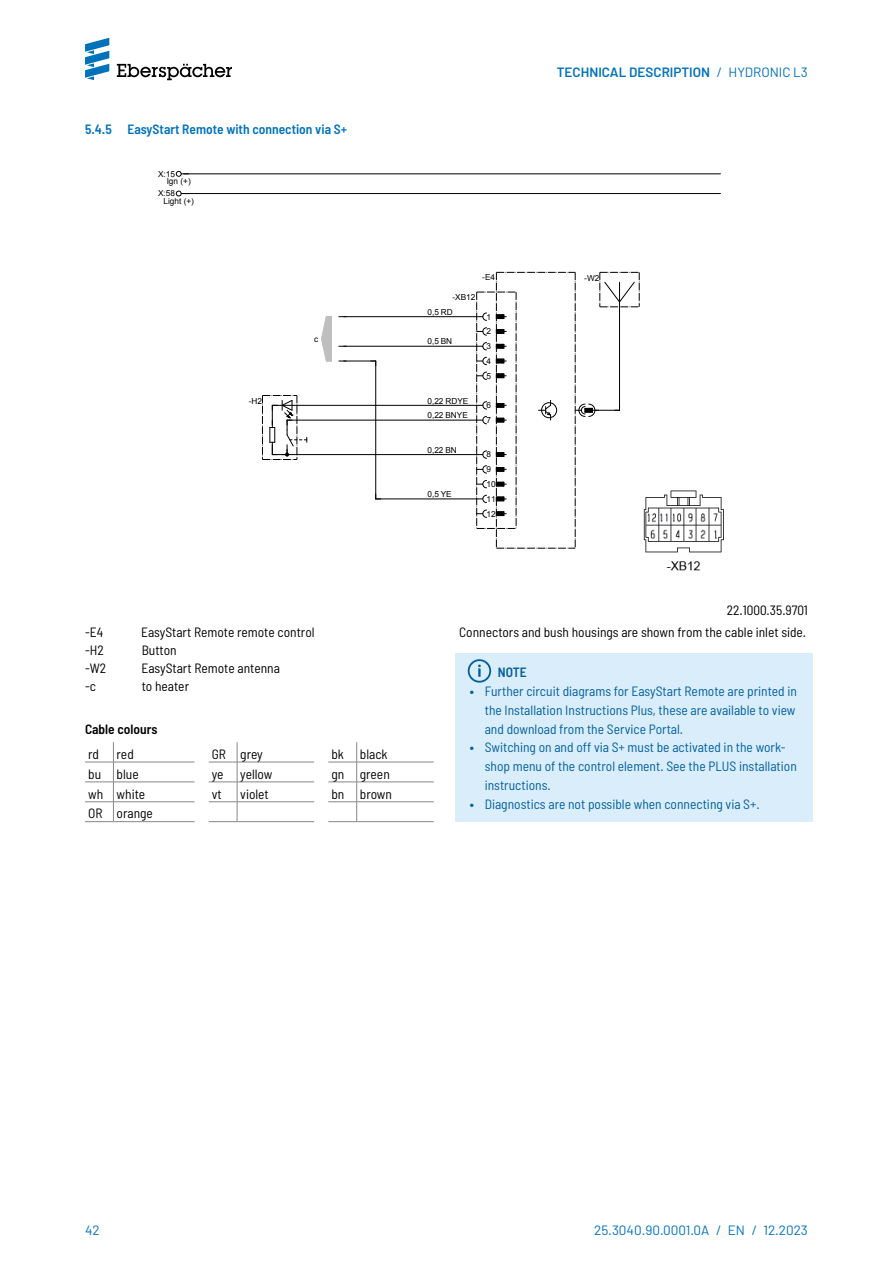
<style>
.page{position:relative;width:893px;height:1263px;background:#fff}
.page>*{position:absolute;margin:0;border:0;box-sizing:border-box;transform-origin:0 0}
.t1{font:semi-condensed 13.5px/18.8px "Barlow";color:#005e9e;text-align:justify}
.t2{font:semi-condensed 13.5px "Barlow";color:#000}
.t3{font:600 semi-condensed 13.5px "Barlow";color:#0072bc}
.t4{font:13.5px "Barlow";color:#0072bc}
.t5{font:600 13.5px "Barlow";color:#0072bc}
.t6{font:600 semi-condensed 13.5px "Barlow";color:#000}
.t7{font:600 semi-condensed 13.5px "Barlow";color:#005e9e}
.t8{font:8.25px/14.7px "Arial";color:#000}
.s1{font-weight:400}
.s2{font-weight:600;font-stretch:normal}
</style>
<div class="page">
<hr style="left:287px;top:420px;width:190px;height:1px;background:#000">
<hr style="left:292px;top:454px;width:185px;height:1px;background:#000">
<hr style="left:376px;top:499px;width:101px;height:1px;background:#000">
<hr style="left:375px;top:361px;width:1px;height:138px;background:#000">
<hr style="left:344px;top:361px;width:32px;height:1px;background:#000">
<hr style="left:184px;top:193px;width:536px;height:1px;background:#000">
<hr style="left:184px;top:174px;width:536px;height:1px;background:#000">
<hr style="left:344px;top:316px;width:133px;height:1px;background:#000">
<hr style="left:344px;top:346px;width:133px;height:1px;background:#000">
<hr style="left:297px;top:405px;width:180px;height:1px;background:#000">
<svg style="left:321px;top:316px;width:11px;height:46px"></svg>
<img style="left:643px;top:490px;width:81px;height:81px">
<svg style="left:375px;top:494px;width:6px;height:6px"></svg>
<svg style="left:176px;top:191px;width:13px;height:5px"></svg>
<svg style="left:176px;top:171px;width:13px;height:6px"></svg>
<svg style="left:476px;top:272px;width:164px;height:277px"></svg>
<svg style="left:262px;top:395px;width:46px;height:65px"></svg>
<hr style="left:113px;top:762px;width:82px;height:1px;background:#878786">
<hr style="left:237px;top:762px;width:77px;height:1px;background:#878786">
<hr style="left:357px;top:762px;width:77px;height:1px;background:#878786">
<hr style="left:113px;top:782px;width:82px;height:1px;background:#878786">
<hr style="left:237px;top:782px;width:77px;height:1px;background:#878786">
<hr style="left:357px;top:782px;width:77px;height:1px;background:#878786">
<hr style="left:113px;top:801px;width:82px;height:1px;background:#878786">
<hr style="left:237px;top:801px;width:77px;height:1px;background:#878786">
<hr style="left:357px;top:801px;width:77px;height:1px;background:#878786">
<svg style="left:85px;top:742px;width:29px;height:80px"></svg>
<hr style="left:113px;top:821px;width:82px;height:1px;background:#878786">
<svg style="left:209px;top:742px;width:29px;height:80px"></svg>
<hr style="left:237px;top:821px;width:77px;height:1px;background:#878786">
<svg style="left:328px;top:742px;width:29px;height:80px"></svg>
<hr style="left:357px;top:821px;width:77px;height:1px;background:#878786">
<div style="left:455px;top:653px;width:357px;height:38px;background:#d9edfa"></div>
<div style="left:455px;top:672px;width:357px;height:75px;background:#d9edfa"></div>
<div style="left:455px;top:728px;width:357px;height:75px;background:#d9edfa"></div>
<div style="left:455px;top:784px;width:357px;height:38px;background:#d9edfa"></div>
<svg style="left:468px;top:659px;width:23px;height:24px"></svg>
<svg style="left:117px;top:64px;width:115px;height:16px"></svg>
<svg style="left:85px;top:38px;width:24px;height:42px"></svg>
<p class="t3" style="left:85px;top:120px;width:264px">5.4.5 EasyStart Remote with connection via S+</p>
<p class="t8" style="left:167px;top:170px;width:26px;line-height:7.1px;text-indent:-9px">X:15<br>Ign (+)</p>
<p class="t8" style="left:163px;top:190px;width:32px;line-height:7.1px;text-indent:-5px">X:58<br>Light (+)</p>
<p class="t8" style="left:482px;top:270px;width:14px">-E4</p>
<p class="t8" style="left:487px;top:309px;width:6px">1</p>
<p class="t8" style="left:452px;top:289px;width:24px">-XB12</p>
<p class="t8" style="left:427px;top:305px;width:27px">0,5 RD</p>
<p class="t8" style="left:427px;top:334px;width:26px">0,5 BN</p>
<p class="t8" style="left:487px;top:324px;width:6px">2</p>
<p class="t8" style="left:314px;top:332px;width:6px">c</p>
<p class="t8" style="left:487px;top:339px;width:6px;text-align:justify">3<br>4<br>5</p>
<p class="t8" style="left:487px;top:398px;width:6px">6<br>7</p>
<p class="t8" style="left:487px;top:447px;width:11px">8<br>9<br>10<br>11</p>
<p class="t8" style="left:249px;top:394px;width:15px">-H2</p>
<p class="t8" style="left:427px;top:393px;width:42px">0,22 RDYE<br>0,22 BNYE</p>
<p class="t8" style="left:427px;top:443px;width:31px">0,22 BN</p>
<p class="t8" style="left:427px;top:487px;width:26px">0,5 YE</p>
<p class="t8" style="left:487px;top:506px;width:11px">12</p>
<p class="t5" style="left:557px;top:64px;width:253px">TECHNICAL DESCRIPTION <span class="s1">/ HYDRONIC L3</span></p>
<p class="t8" style="left:584px;top:271px;width:17px">-W2</p>
<p class="t2" style="left:727px;top:602px;width:82px">22.1000.35.9701</p>
<p class="t2" style="left:85px;top:624px;width:20px">-E4</p>
<p class="t2" style="left:141px;top:624px;width:175px">EasyStart Remote remote control</p>
<p class="t2" style="left:85px;top:642px;width:20px">-H2</p>
<p class="t2" style="left:142px;top:642px;width:37px">Button</p>
<p class="t2" style="left:85px;top:660px;width:23px">-W2</p>
<p class="t2" style="left:141px;top:660px;width:140px">EasyStart Remote antenna</p>
<p class="t2" style="left:85px;top:678px;width:13px">-c</p>
<p class="t2" style="left:142px;top:678px;width:49px">to heater</p>
<p class="t6" style="left:85px;top:720px;width:74px">Cable colours</p>
<p class="t2" style="left:88px;top:745px;width:12px">rd</p>
<p class="t2" style="left:117px;top:745px;width:19px">red</p>
<p class="t2" style="left:212px;top:745px;width:52px">GR grey</p>
<p class="t2" style="left:331px;top:745px;width:58px">bk black</p>
<p class="t2" style="left:88px;top:765px;width:52px">bu blue</p>
<p class="t2" style="left:212px;top:765px;width:62px">ye yellow</p>
<p class="t2" style="left:331px;top:765px;width:60px">gn green</p>
<p class="t2" style="left:88px;top:785px;width:59px">wh white</p>
<p class="t2" style="left:212px;top:785px;width:12px">vt</p>
<p class="t2" style="left:240px;top:785px;width:30px">violet</p>
<p class="t2" style="left:331px;top:785px;width:62px">bn brown</p>
<p class="t2" style="left:88px;top:805px;width:66px">OR orange</p>
<p class="t2" style="left:459px;top:624px;width:348px">Connectors and bush housings are shown from the cable inlet side.</p>
<p class="t7" style="left:498px;top:664px;width:30px">NOTE</p>
<p class="t1" style="left:485px;top:681px;width:314px;text-indent:-15px"><span class="s2">•</span> Further circuit diagrams for EasyStart Remote are printed in the Installation Instructions Plus, these are available to view and download from the Service Portal.</p>
<p class="t1" style="left:485px;top:738px;width:314px;text-align:left;text-indent:-15px"><span class="s2">•</span> Switching on and off via S+ must be activated in the work&shy;shop menu of the control element. See the PLUS installation instructions.</p>
<p class="t1" style="left:470px;top:794px;width:291px"><span class="s2">•</span> Diagnostics are not possible when connecting via S+.</p>
<p class="t4" style="left:85px;top:1221px;width:16px">42</p>
<p class="t4" style="left:594px;top:1221px;width:215px">25.3040.90.0001.0A / EN / 12.2023</p>
</div>
